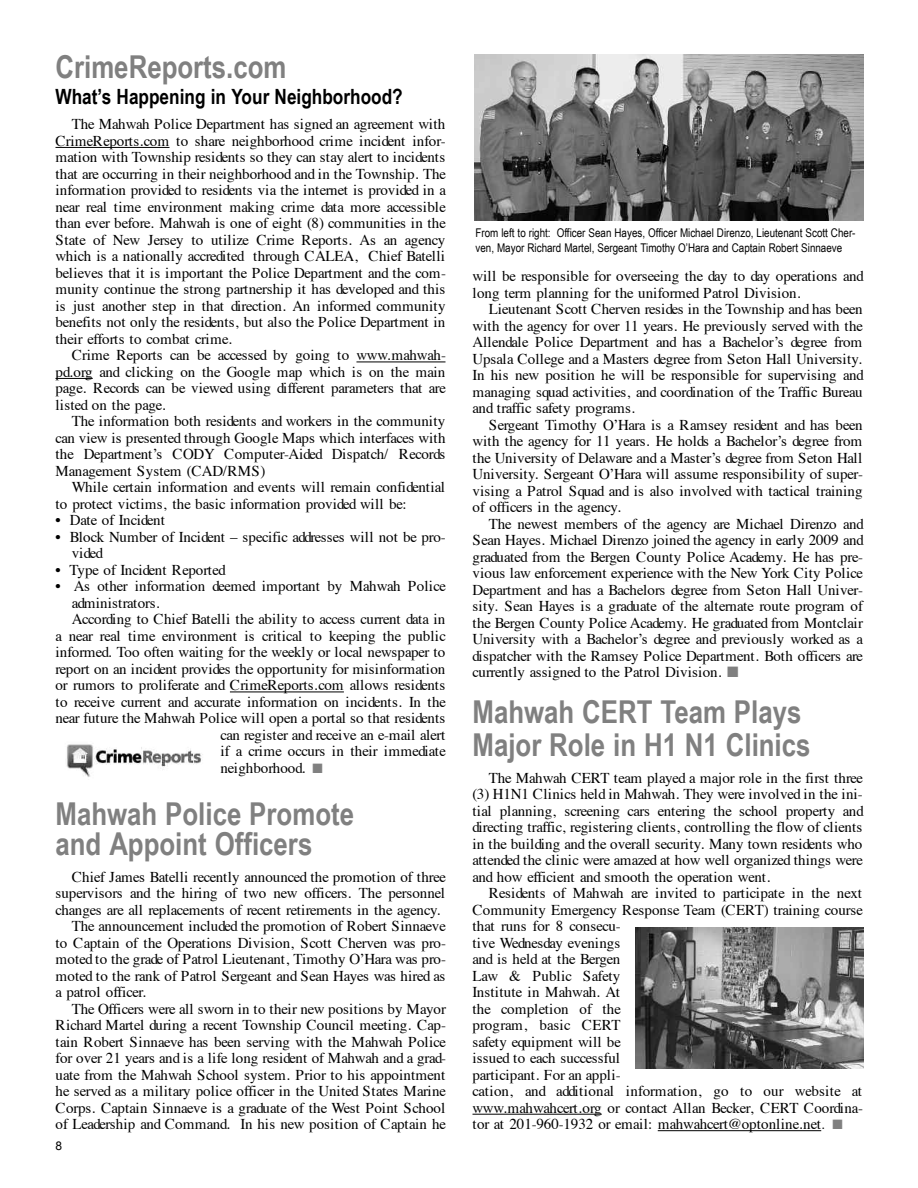
<style>
.page{position:relative;width:918px;height:1188px;background:#fff}
.page>*{position:absolute;margin:0;border:0;box-sizing:border-box;transform-origin:0 0}
.t1{font:700 31.5px/30px "Arial Narrow";color:#808080}
.t2{font:700 21px "Arial Narrow";color:#000}
.t3{font:15px/16.5px "Times";color:#000;text-align:justify}
.t4{font:15px "Times";letter-spacing:-.035em;color:#000}
.t5{font:15px "Times";letter-spacing:-.02em;color:#000}
.t6{font:12px/14.4px "Arial Narrow";color:#000}
.t7{font:12px "Arial";color:#000}
.s1{color:#808080}
.s2{font-size:13.5px}
</style>
<div class="page">
<hr style="left:56px;top:147px;width:114px;height:1px;background:#000">
<hr style="left:356px;top:361px;width:85px;height:1px;background:#000">
<hr style="left:56px;top:378px;width:37px;height:1px;background:#000">
<hr style="left:230px;top:691px;width:114px;height:1px;background:#000">
<hr style="left:472px;top:1114px;width:130px;height:1px;background:#000">
<hr style="left:658px;top:1130px;width:163px;height:1px;background:#000">
<img style="left:66px;top:744px;width:137px;height:33px">
<img style="left:635px;top:928px;width:229px;height:141px">
<img style="left:474px;top:54px;width:390px;height:166px">
<h1 class="t1" style="left:56px;top:52px;width:233px">Crimereports.com</h1>
<h2 class="t2" style="left:56px;top:84px;width:349px">what’s happening in your neighborhood?</h2>
<p class="t3" style="left:55px;top:117px;width:392px;text-indent:16px">The Mahwah Police Department has signed an agreement with CrimeReports.com to share neighborhood crime incident infor&shy;mation with Township residents so they can stay alert to incidents that are occurring in their neighborhood and in the Township. The information provided to residents via the internet is provided in a near real time environment making crime data more accessible than ever before. Mahwah is one of eight (8) communities in the State of New Jersey to utilize Crime Reports. As an agency which is a nationally accredited through CALEA, Chief Batelli believes that it is important the Police Department and the com&shy;munity continue the strong partnership it has developed and this is just another step in that direction. An informed community benefits not only the residents, but also the Police Department in their efforts to combat crime.</p>
<p class="t3" style="left:55px;top:348px;width:392px;text-indent:16px">Crime Reports can be accessed by going to www.mahwah&shy;pd.org and clicking on the Google map which is on the main page. Records can be viewed using different parameters that are listed on the page.</p>
<p class="t3" style="left:55px;top:414px;width:392px;text-indent:16px">The information both residents and workers in the community can view is presented through Google Maps which interfaces with the Department’s CODY Computer-Aided Dispatch/ Records Management System (CAD/RMS)</p>
<p class="t3" style="left:55px;top:480px;width:391px;text-indent:16px">While certain information and events will remain confidential to protect victims, the basic information provided will be:</p>
<p class="t5" style="left:55px;top:514px;width:111px">• Date of Incident</p>
<p class="t3" style="left:72px;top:530px;width:376px;text-indent:-16px">• Block Number of Incident – specific addresses will not be pro&shy;vided</p>
<p class="t3" style="left:55px;top:563px;width:172px">• Type of Incident Reported</p>
<p class="t3" style="left:55px;top:579px;width:392px">• As other information deemed important by Mahwah Police</p>
<p class="t3" style="left:72px;top:596px;width:89px">administrators.</p>
<p class="t3" style="left:72px;top:612px;width:375px">According to Chief Batelli the ability to access current data in</p>
<p class="t3" style="left:55px;top:629px;width:392px">a near real time environment is critical to keeping the public</p>
<p class="t3" style="left:55px;top:645px;width:391px">informed. Too often waiting for the weekly or local newspaper to</p>
<p class="t3" style="left:55px;top:662px;width:391px">report on an incident provides the opportunity for misinformation</p>
<p class="t3" style="left:55px;top:678px;width:391px">or rumors to proliferate and CrimeReports.com allows residents</p>
<p class="t3" style="left:56px;top:695px;width:392px">to receive current and accurate information on incidents. In the</p>
<p class="t3" style="left:55px;top:711px;width:391px">near future the Mahwah Police will open a portal so that residents</p>
<p class="t4" style="left:220px;top:729px;width:226px">can register and receive an e-mail alert</p>
<p class="t3" style="left:220px;top:744px;width:227px">if a crime occurs in their immediate</p>
<p class="t3" style="left:220px;top:761px;width:104px">neighborhood. <span class="s1">■</span></p>
<h1 class="t1" style="left:56px;top:798px;width:300px">Mahwah police promote and appoint officers</h1>
<p class="t3" style="left:72px;top:870px;width:376px">Chief James Batelli recently announced the promotion of three</p>
<p class="t3" style="left:55px;top:886px;width:391px">supervisors and the hiring of two new officers. The personnel</p>
<p class="t4" style="left:55px;top:903px;width:386px">changes are all replacements of recent retirements in the agency.</p>
<p class="t3" style="left:72px;top:919px;width:376px">The announcement included the promotion of Robert Sinnaeve</p>
<p class="t3" style="left:55px;top:936px;width:392px">to Captain of the Operations Division, Scott Cherven was pro-</p>
<p class="t3" style="left:56px;top:952px;width:392px">moted to the grade of Patrol Lieutenant, Timothy O’Hara was pro-</p>
<p class="t5" style="left:56px;top:969px;width:391px">moted to the rank of Patrol Sergeant and Sean Hayes was hired as</p>
<p class="t4" style="left:56px;top:986px;width:92px">a patrol officer.</p>
<p class="t3" style="left:72px;top:1002px;width:376px">The Officers were all sworn in to their new positions by Mayor</p>
<p class="t3" style="left:56px;top:1018px;width:392px">Richard Martel during a recent Township Council meeting. Cap-</p>
<p class="t3" style="left:56px;top:1035px;width:392px">tain Robert Sinnaeve has been serving with the Mahwah Police</p>
<p class="t3" style="left:56px;top:1051px;width:392px">for over 21 years and is a life long resident of Mahwah and a grad-</p>
<p class="t3" style="left:56px;top:1068px;width:391px">uate from the Mahwah School system. Prior to his appointment</p>
<p class="t3" style="left:56px;top:1084px;width:392px">he served as a military police officer in the United States Marine</p>
<p class="t3" style="left:56px;top:1101px;width:391px">Corps. Captain Sinnaeve is a graduate of the West Point School</p>
<p class="t3" style="left:56px;top:1117px;width:392px">of Leadership and Command. In his new position of Captain he</p>
<p class="t7" style="left:56px;top:1139px;width:8px">8</p>
<p class="t6" style="left:476px;top:226px;width:382px">From left to right: Officer Sean Hayes, Officer Michael Direnzo, Lieutenant Scott Cher&shy;ven, Mayor Richard Martel, Sergeant Timothy O’Hara and Captain Robert Sinnaeve</p>
<p class="t3" style="left:473px;top:269px;width:393px">will be responsible for overseeing the day to day operations and long term planning for the uniformed Patrol Division.</p>
<p class="t3" style="left:473px;top:302px;width:393px;text-align:left;text-indent:16px">Lieutenant Scott Cherven resides in the Township and has been with the agency for over 11 years. He previously served with the Allendale Police Department and has a Bachelor’s degree from Upsala College and a Masters degree from Seton Hall University.<br>In his new position he will be responsible for supervising and managing squad activities, and coordination of the Traffic Bureau and traffic safety programs.</p>
<p class="t3" style="left:473px;top:418px;width:392px;text-indent:16px">Sergeant Timothy O’Hara is a Ramsey resident and has been with the agency for 11 years. He holds a Bachelor’s degree from the University of Delaware and a Master’s degree from Seton Hall University. Sergeant O’Hara will assume responsibility of super&shy;vising a Patrol Squad and is also involved with tactical training of officers in the agency.</p>
<p class="t3" style="left:473px;top:517px;width:393px;text-indent:16px">The newest members of the agency are Michael Direnzo and Sean Hayes. Michael Direnzo joined the agency in early 2009 and graduated from the Bergen County Police Academy. He has pre&shy;vious law enforcement experience with the New York City Police Department and has a Bachelors degree from Seton Hall Univer&shy;sity. Sean Hayes is a graduate of the alternate route program of the Bergen County Police Academy. He graduated from Montclair University with a Bachelor’s degree and previously worked as a dispatcher with the Ramsey Police Department. Both officers are currently assigned to the Patrol Division. <span class="s1">■</span></p>
<h1 class="t1" style="left:472px;top:695px;width:340px;line-height:33px">Mahwah CErT Team plays<br>Major role in h1 n1 Clinics</h1>
<p class="t3" style="left:472px;top:771px;width:393px;text-indent:16px">The Mahwah CERT team played a major role in the first three (3) H1N1 Clinics held in Mahwah. They were involved in the ini&shy;tial planning, screening cars entering the school property and directing traffic, registering clients, controlling the flow of clients in the building and the overall security. Many town residents who attended the clinic were amazed at how well organized things were and how efficient and smooth the operation went.</p>
<p class="t3" style="left:472px;top:886px;width:392px;text-align:left;text-indent:16px">Residents of Mahwah are invited to participate in the next Community Emergency Response Team (CERT) training course that runs for 8 consecu-<br>tive Wednesday evenings<br>and is held at the Bergen<br>Law &amp; Public Safety<br>Institute in Mahwah. At<br>the completion of the<br>program, basic CERT<br>safety equipment will be<br>issued to each successful<br>participant. For an appli-<br>cation, and additional information, go to our website at www.mahwahcert.org or contact Allan Becker, CERT Coordina&shy;tor at 201-960-1932 or email: mahwahcert@optonline.net<span class="s2">.</span> <span class="s1">■</span></p>
</div>
